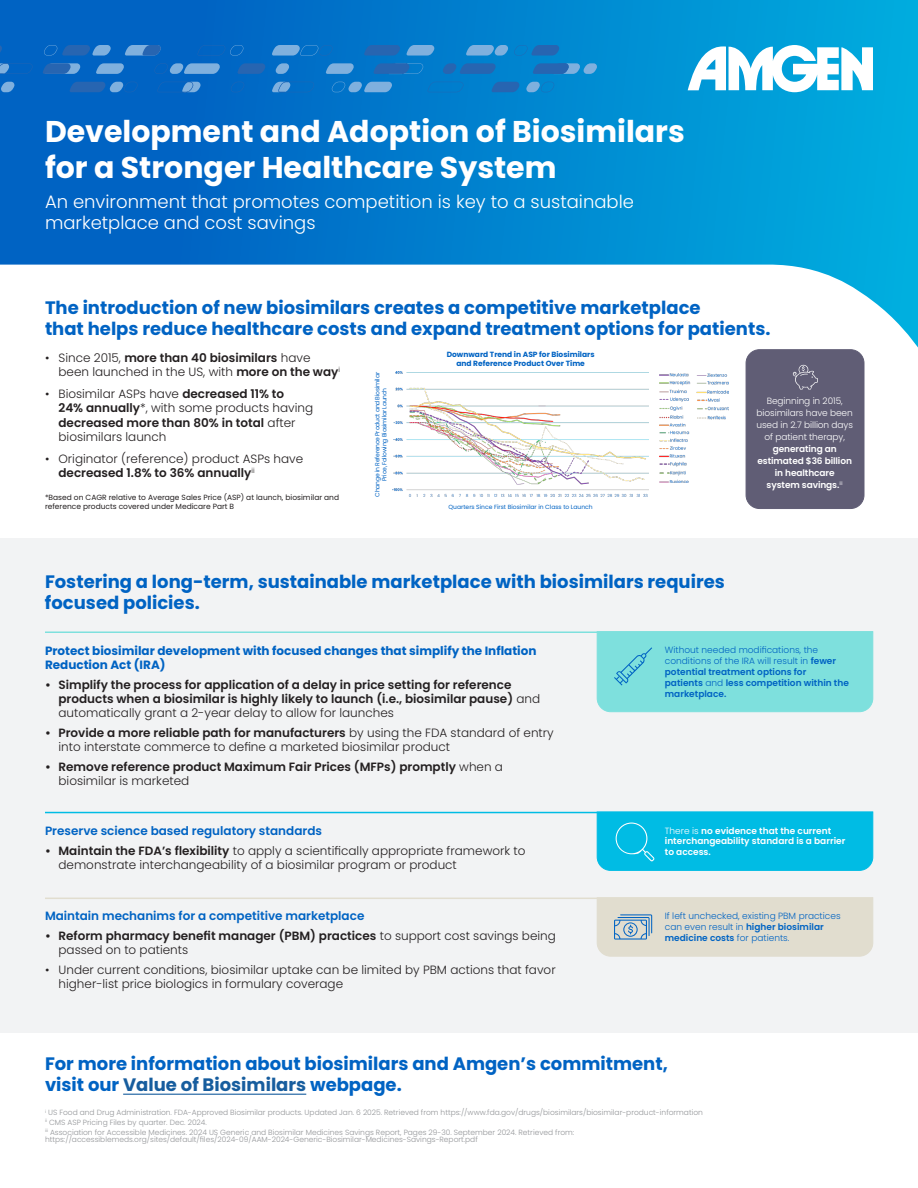
<style>
.page{position:relative;width:918px;height:1188px;background:#fff}
.page>*{position:absolute;margin:0;border:0;box-sizing:border-box;transform-origin:0 0}
.t1{font:700 30px/36px "Poppins";color:#fff}
.t2{font:700 18px/21px "Poppins";color:#0063c3}
.t3{font:300 18px/21px "Poppins";color:#fff}
.t4{font:300 12px/14.2px "Poppins";color:#231f20}
.t5{font:600 12px/14.2px "Poppins";color:#231f20}
.t6{font:700 12px/14.2px "Poppins";color:#0063c3}
.t7{font:600 12px "Poppins";color:#0063c3}
.t8{font:600 9px/10.8px "Poppins";color:#0063c3}
.t9{font:300 9px/12px "Poppins";letter-spacing:-.01em;color:#fff;text-align:center}
.t10{font:300 9px/10.8px "Poppins";color:#0063c3}
.t11{font:600 9px/10.8px "Poppins";color:#fff}
.t12{font:300 7.5px/9.9px "Poppins";color:#939598}
.t13{font:7.5px/9px "Poppins";color:#231f20}
.t14{font:700 7.5px/9px "Poppins";color:#0063c3;text-align:center}
.t15{font:6px/7.2px "Poppins";letter-spacing:-.03em;color:#0063c3;text-align:center}
.t16{font:6px "Poppins";color:#0063c3}
.s1{font-weight:600}
.s2{font-weight:300}
.s3{color:#175d9e}
</style>
<div class="page">
<div style="left:0;top:0;width:918px;height:1188px;background:linear-gradient(to right,#0057be,#00abde)"></div>
<svg style="left:0;top:264px;width:918px;height:165px"></svg>
<div style="left:0;top:429px;width:918px;height:759px;background:#fff"></div>
<div style="left:0;top:539px;width:918px;height:494px;background:#f2f3f4"></div>
<svg style="left:688px;top:45px;width:185px;height:47px"></svg>
<div style="left:746px;top:350px;width:118px;height:159px;background:#605d75;border-radius:14px"></div>
<div style="left:746px;top:350px;width:118px;height:159px;border:1px solid #605d75;border-radius:14px"></div>
<svg style="left:466px;top:45px;width:94px;height:11px"></svg>
<svg style="left:364px;top:45px;width:71px;height:11px"></svg>
<svg style="left:272px;top:45px;width:61px;height:11px"></svg>
<svg style="left:0;top:45px;width:3px;height:11px"></svg>
<svg style="left:197px;top:45px;width:47px;height:11px"></svg>
<svg style="left:125px;top:45px;width:36px;height:11px"></svg>
<svg style="left:43px;top:45px;width:68px;height:11px"></svg>
<svg style="left:373px;top:63px;width:51px;height:11px"></svg>
<svg style="left:442px;top:63px;width:54px;height:11px"></svg>
<svg style="left:275px;top:63px;width:15px;height:11px"></svg>
<svg style="left:154px;top:63px;width:67px;height:11px"></svg>
<svg style="left:533px;top:63px;width:64px;height:11px"></svg>
<svg style="left:326px;top:63px;width:28px;height:11px"></svg>
<svg style="left:237px;top:63px;width:29px;height:11px"></svg>
<svg style="left:96px;top:63px;width:29px;height:11px"></svg>
<svg style="left:0;top:63px;width:33px;height:11px"></svg>
<svg style="left:43px;top:63px;width:38px;height:11px"></svg>
<svg style="left:526px;top:82px;width:29px;height:10px"></svg>
<svg style="left:230px;top:82px;width:15px;height:10px"></svg>
<svg style="left:0;top:82px;width:15px;height:10px"></svg>
<svg style="left:427px;top:82px;width:37px;height:10px"></svg>
<svg style="left:491px;top:82px;width:29px;height:10px"></svg>
<svg style="left:331px;top:82px;width:62px;height:10px"></svg>
<svg style="left:272px;top:82px;width:43px;height:10px"></svg>
<svg style="left:69px;top:82px;width:69px;height:10px"></svg>
<svg style="left:157px;top:82px;width:44px;height:10px"></svg>
<img style="left:392px;top:372px;width:257px;height:125px">
<img style="left:659px;top:374px;width:69px;height:108px">
<svg style="left:793px;top:365px;width:25px;height:24px"></svg>
<div style="left:597px;top:631px;width:276px;height:81px;background:#7ee0dd"></div>
<hr style="left:45px;top:632px;width:828px;height:1px;background:#7ee0dd">
<div style="left:597px;top:897px;width:276px;height:60px;background:#e1ddcf"></div>
<hr style="left:45px;top:898px;width:828px;height:1px;background:#e1ddcf">
<hr style="left:45px;top:812px;width:828px;height:1px;background:#00bce4">
<div style="left:597px;top:813px;width:276px;height:58px;background:#00bce4"></div>
<hr style="left:123px;top:1094px;width:183px;height:1px;background:#175d9e">
<p class="t1" style="left:45px;top:113px;width:641px">Development and Adoption of Biosimilars for a Stronger Healthcare System</p>
<p class="t3" style="left:45px;top:192px;width:591px">An environment that promotes competition is key to a sustainable marketplace and cost savings</p>
<p class="t2" style="left:45px;top:297px;width:727px">The introduction of new biosimilars creates a competitive marketplace<br>that helps reduce healthcare costs and expand treatment options for patients.</p>
<p class="t4" style="left:59px;top:351px;width:283px;text-indent:-14px">• Since 2015, <span class="s1">more than 40 biosimilars</span> have been launched in the US, with <span class="s1">more on the way</span><sup>i</sup></p>
<p class="t4" style="left:59px;top:387px;width:256px;text-indent:-14px">• Biosimilar ASPs have <span class="s1">decreased 11% to<br>24% annually</span>*, with some products having <span class="s1">decreased more than 80% in total</span> after biosimilars launch</p>
<p class="t4" style="left:59px;top:451px;width:246px;text-indent:-14px">• Originator (reference) product ASPs have <span class="s1">decreased 1.8% to 36% annually</span><sup>ii</sup></p>
<p class="t13" style="left:45px;top:493px;width:296px">*Based on CAGR relative to Average Sales Price (ASP) at launch, biosimilar and reference products covered under Medicare Part B</p>
<p class="t15" style="left:374px;top:497px;width:126px;rotate:-90deg">Change in Reference Product and Biosimilar<br>Price, Following Biosimilar Launch</p>
<p class="t14" style="left:447px;top:350px;width:149px">Downward Trend in ASP for Biosimilars and Reference Product Over Time</p>
<p class="t16" style="left:449px;top:503px;width:146px">Quarters Since First Biosimilar in Class to Launch</p>
<p class="t9" style="left:756px;top:395px;width:98px">Beginning in 2015, biosimilars have been used in 2.7 billion days of patient therapy, <span class="s1">generating an estimated $36 billion in healthcare<br>system savings.</span><sup>iii</sup></p>
<p class="t2" style="left:45px;top:571px;width:681px">Fostering a long-term, sustainable marketplace with biosimilars requires focused policies.</p>
<p class="t8" style="left:665px;top:645px;width:186px"><span class="s2">Without needed modifications, the conditions of the IRA will result in</span> fewer potential treatment options for<br>patients <span class="s2">and</span> less competition within the marketplace.</p>
<p class="t6" style="left:45px;top:643px;width:493px">Protect biosimilar development with focused changes that simplify the Inflation<br>Reduction Act (IRA)</p>
<p class="t5" style="left:59px;top:677px;width:483px;text-indent:-14px">• Simplify the process for application of a delay in price setting for reference products when a biosimilar is highly likely to launch (i.e., biosimilar pause) <span class="s2">and automatically grant a 2-year delay to allow for launches</span></p>
<p class="t4" style="left:59px;top:725px;width:497px;text-indent:-14px"><span class="s1">• Provide a more reliable path for manufacturers</span> by using the FDA standard of entry into interstate commerce to define a marketed biosimilar product</p>
<p class="t5" style="left:59px;top:759px;width:446px;text-indent:-14px">• Remove reference product Maximum Fair Prices (MFPs) promptly <span class="s2">when a biosimilar is marketed</span></p>
<p class="t7" style="left:45px;top:824px;width:279px">Preserve science based regulatory standards</p>
<p class="t4" style="left:59px;top:843px;width:469px;text-indent:-14px"><span class="s1">• Maintain the FDA’s flexibility</span> to apply a scientifically appropriate framework to demonstrate interchangeability of a biosimilar program or product</p>
<p class="t7" style="left:45px;top:909px;width:321px">Maintain mechanims for a competitive marketplace</p>
<p class="t5" style="left:59px;top:929px;width:499px;text-indent:-14px">• Reform pharmacy benefit manager (PBM) practices <span class="s2">to support cost savings being passed on to patients</span></p>
<p class="t4" style="left:59px;top:963px;width:499px;text-indent:-14px">• Under current conditions, biosimilar uptake can be limited by PBM actions that favor higher-list price biologics in formulary coverage</p>
<p class="t11" style="left:665px;top:825px;width:182px"><span class="s2">There is</span> no evidence that the current interchangeability standard is a barrier to access.</p>
<p class="t10" style="left:665px;top:911px;width:177px">If left unchecked, existing PBM practices can even result in <span class="s1">higher biosimilar medicine costs</span> for patients.</p>
<p class="t2" style="left:45px;top:1053px;width:624px">For more information about biosimilars and Amgen’s commitment, visit our <span class="s3">Value of Biosimilars</span> webpage.</p>
<p class="t12" style="left:45px;top:1108px;width:659px"><sup>i</sup> US Food and Drug Administration. FDA-Approved Biosimilar products. Updated Jan. 6 2025. Retrieved from https://www.fda.gov/drugs/biosimilars/biosimilar-product-information <sup>ii</sup> CMS ASP Pricing Files by quarter. Dec. 2024.<br><sup>iii</sup> Association for Accessible Medicines. 2024 US Generic and Biosimilar Medicines Savings Report, Pages 29-30. September 2024. Retrieved from:</p>
<p class="t12" style="left:45px;top:1135px;width:434px">https://accessiblemeds.org/sites/default/files/2024-09/AAM-2024-Generic-Biosimilar-Medicines-Savings-Report.pdf</p>
</div>
